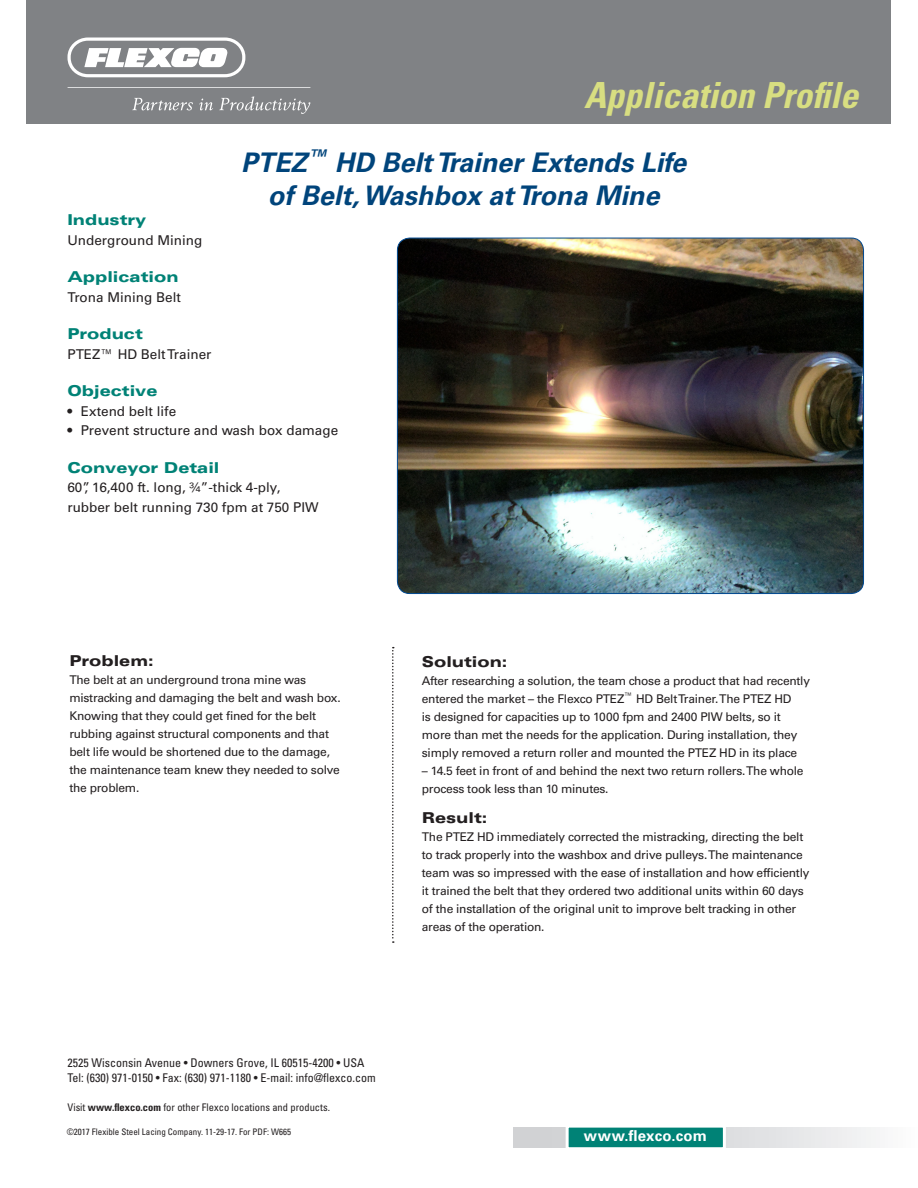
<style>
.page{position:relative;width:918px;height:1188px;background:#fff}
.page>*{position:absolute;margin:0;border:0;box-sizing:border-box;transform-origin:0 0}
.t1{font:italic 700 condensed 36px "Univers LT Std";color:#d8de81}
.h1_main{font:italic 700 27px/33px "Univers LT Std";color:#00447b;text-align:center}
.t2{font:700 15.6px "Univers LT Std";letter-spacing:.02em;color:#fff}
.h2_main{font:900 expanded 15px "Univers LT Std";color:#008276}
.h2_body{font:900 expanded 15px "Univers LT Std";color:#231f20}
.t3{font:700 15px "Univers LT Std";letter-spacing:.02em;color:#fff}
.p1_body{font:900 expanded 15px "Univers LT Std";color:#231f20}
.p1_main{font:13.5px/19.5px "Univers LT Std";color:#231f20}
.p1_body-2{font:12px/18px "Univers LT Std";letter-spacing:-.02em;color:#231f20}
.t4{font:condensed 12px/15px "Univers LT Std";color:#231f20}
.t5{font:condensed 10.5px "Univers LT Std";color:#231f20}
.footer_copyright{font:condensed 9px "Univers LT Std";color:#231f20}
.s1{font-weight:700}
</style>
<div class="page">
<div style="left:26px;top:0;width:864px;height:123px;background:#808285"></div>
<svg style="left:68px;top:38px;width:177px;height:39px"></svg>
<svg style="left:132px;top:98px;width:61px;height:12px"></svg>
<svg style="left:199px;top:99px;width:14px;height:11px"></svg>
<svg style="left:219px;top:96px;width:91px;height:18px"></svg>
<svg style="left:68px;top:87px;width:242px;height:1px"></svg>
<svg style="left:513px;top:1128px;width:363px;height:19px"></svg>
<div style="left:566px;top:1125px;width:160px;height:25px;background:#008276;border:3px solid #fff"></div>
<svg style="left:392px;top:647px;width:2px;height:296px"></svg>
<img style="left:397px;top:238px;width:467px;height:356px">
<h1 class="t1" style="left:584px;top:73px;width:276px">Application Profile</h1>
<p class="h1_main" style="left:241px;top:147px;width:447px">PTEZ<sup>™</sup> HD Belt Trainer Extends Life of Belt, Washbox at Trona Mine</p>
<p class="h2_main" style="left:67px;top:211px;width:80px">Industry</p>
<p class="p1_main" style="left:67px;top:231px;width:136px">Underground Mining</p>
<p class="h2_main" style="left:67px;top:268px;width:113px">Application</p>
<p class="p1_main" style="left:67px;top:288px;width:115px">Trona Mining Belt</p>
<p class="h2_main" style="left:67px;top:325px;width:77px">Product</p>
<p class="p1_main" style="left:67px;top:345px;width:146px">PTEZ™ HD Belt Trainer</p>
<p class="h2_main" style="left:67px;top:382px;width:92px">Objective</p>
<p class="p1_main" style="left:67px;top:402px;width:110px">• Extend belt life</p>
<p class="p1_main" style="left:67px;top:421px;width:272px">• Prevent structure and wash box damage</p>
<p class="h2_main" style="left:67px;top:459px;width:154px">Conveyor Detail</p>
<p class="p1_main" style="left:67px;top:478px;width:253px">60”, 16,400 ft. long, ¾”-thick 4-ply, rubber belt running 730 fpm at 750 PIW</p>
<p class="h2_body" style="left:69px;top:652px;width:86px">Problem:</p>
<p class="p1_body-2" style="left:69px;top:671px;width:273px">The belt at an underground trona mine was mistracking and damaging the belt and wash box.<br>Knowing that they could get fined for the belt rubbing against structural components and that belt life would be shortened due to the damage, the maintenance team knew they needed to solve the problem.</p>
<p class="p1_body" style="left:422px;top:653px;width:87px">Solution:</p>
<p class="p1_body-2" style="left:422px;top:672px;width:390px">After researching a solution, the team chose a product that had recently entered the market – the Flexco PTEZ<sup>™</sup> HD Belt Trainer. The PTEZ HD<br>is designed for capacities up to 1000 fpm and 2400 PIW belts, so it more than met the needs for the application. During installation, they simply removed a return roller and mounted the PTEZ HD in its place</p>
<p class="p1_body-2" style="left:422px;top:762px;width:383px">– 14.5 feet in front of and behind the next two return rollers. The whole process took less than 10 minutes.</p>
<p class="h2_body" style="left:422px;top:809px;width:67px">Result:</p>
<p class="p1_body-2" style="left:422px;top:828px;width:389px">The PTEZ HD immediately corrected the mistracking, directing the belt to track properly into the washbox and drive pulleys. The maintenance team was so impressed with the ease of installation and how efficiently it trained the belt that they ordered two additional units within 60 days of the installation of the original unit to improve belt tracking in other areas of the operation.</p>
<p class="t4" style="left:68px;top:1055px;width:310px">2525 Wisconsin Avenue • Downers Grove, IL 60515-4200 • USA<br>Tel: (630) 971-0150 • Fax: (630) 971-1180 • E-mail: info@flexco.com</p>
<p class="t5" style="left:68px;top:1100px;width:264px">Visit <span class="s1">www.flexco.com</span> for other Flexco locations and products.</p>
<p class="footer_copyright" style="left:67px;top:1126px;width:226px">©2017 Flexible Steel Lacing Company. 11-29-17. For PDF: W665</p>
<p class="t3" style="left:584px;top:1127px;width:125px">www.flexco.com</p>
<h3 class="t2" style="left:571px;top:1128px;width:130px">www.flexco.com</h3>
</div>
